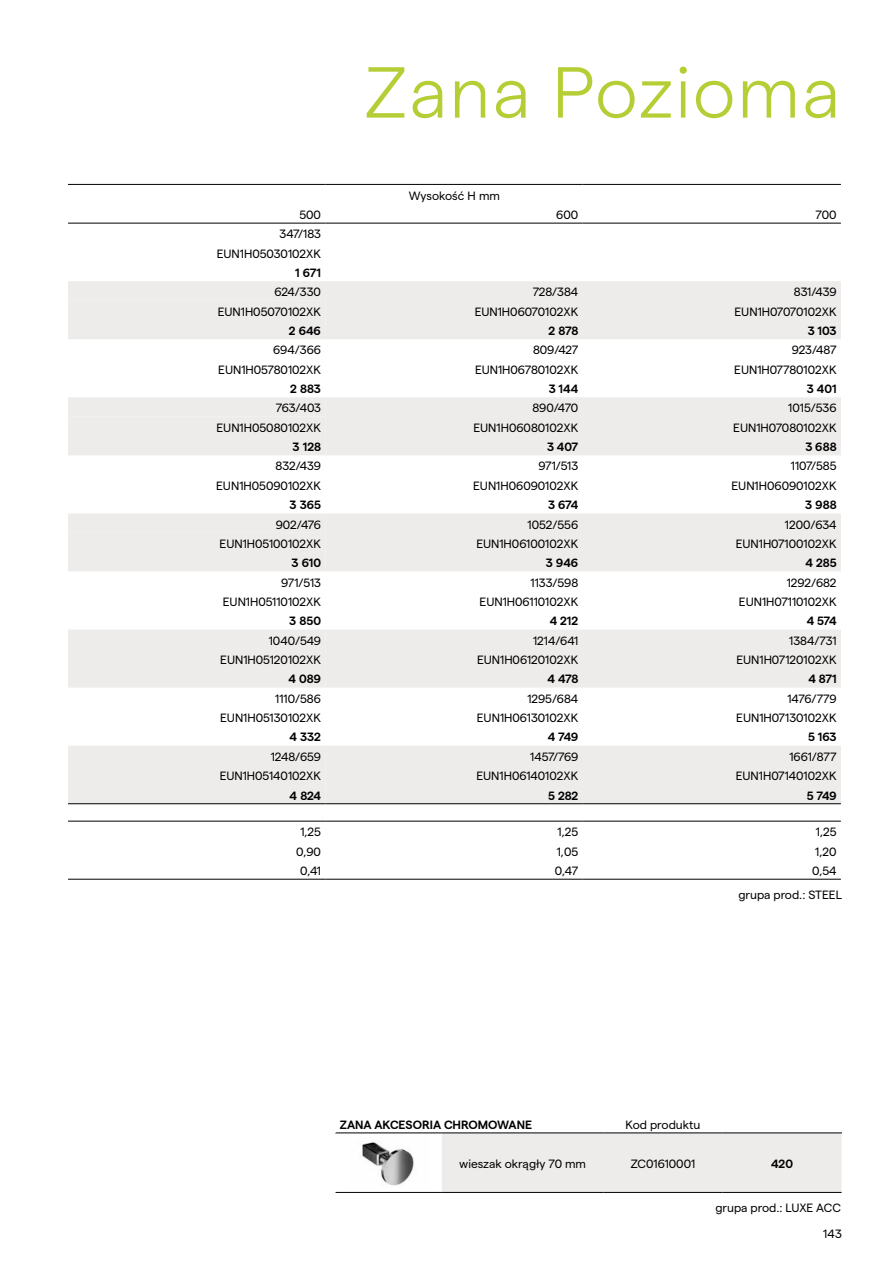
<style>
.page{position:relative;width:893px;height:1263px;background:#fff}
.page>*{position:absolute;margin:0;border:0;box-sizing:border-box;transform-origin:0 0}
.t1{font:300 72px "Matter";letter-spacing:.03em;color:#b6ce35}
.t2{font:12px/19.4px "Matter";color:#000;text-align:right}
.t3{font:600 12px "Matter";letter-spacing:-.005em;color:#000}
</style>
<div class="page">
<div style="left:68px;top:281px;width:257px;height:20px;background:#eeeceb"></div>
<svg style="left:325px;top:281px;width:516px;height:522px;fill:#eeeceb"></svg>
<svg style="left:68px;top:301px;width:257px;height:502px;fill:#eeeceb"></svg>
<hr style="left:68px;top:223px;width:257px;height:1px;background:#000">
<hr style="left:325px;top:223px;width:258px;height:1px;background:#000">
<hr style="left:583px;top:223px;width:258px;height:1px;background:#000">
<hr style="left:68px;top:184px;width:257px;height:1px;background:#000">
<hr style="left:325px;top:184px;width:258px;height:1px;background:#000">
<hr style="left:583px;top:184px;width:258px;height:1px;background:#000">
<hr style="left:68px;top:803px;width:257px;height:1px;background:#000">
<hr style="left:325px;top:803px;width:258px;height:1px;background:#000">
<hr style="left:583px;top:803px;width:258px;height:1px;background:#000">
<hr style="left:68px;top:821px;width:257px;height:1px;background:#000">
<hr style="left:325px;top:821px;width:258px;height:1px;background:#000">
<hr style="left:583px;top:821px;width:258px;height:1px;background:#000">
<hr style="left:68px;top:879px;width:257px;height:1px;background:#000">
<hr style="left:325px;top:879px;width:258px;height:1px;background:#000">
<hr style="left:583px;top:879px;width:258px;height:1px;background:#000">
<div style="left:442px;top:1132px;width:400px;height:60px;background:#eeeceb"></div>
<hr style="left:336px;top:1192px;width:106px;height:1px;background:#000">
<hr style="left:442px;top:1192px;width:161px;height:1px;background:#000">
<hr style="left:603px;top:1192px;width:119px;height:1px;background:#000">
<hr style="left:722px;top:1192px;width:120px;height:1px;background:#000">
<hr style="left:335px;top:1133px;width:107px;height:1px;background:#000">
<hr style="left:442px;top:1133px;width:161px;height:1px;background:#000">
<hr style="left:603px;top:1133px;width:119px;height:1px;background:#000">
<hr style="left:722px;top:1133px;width:120px;height:1px;background:#000">
<img style="left:360px;top:1142px;width:55px;height:44px">
<h1 class="t1" style="left:365px;top:40px;width:477px">Zana Pozioma</h1>
<p class="t2" style="left:409px;top:185px;width:93px">Wysokość H mm</p>
<p class="t2" style="left:299px;top:204px;width:23px">500</p>
<p class="t2" style="left:556px;top:204px;width:23px">600</p>
<p class="t2" style="left:816px;top:204px;width:23px">700</p>
<p class="t2" style="left:217px;top:223px;width:106px">347/183<br>EUN1H05030102XK</p>
<p class="t3" style="left:295px;top:264px;width:28px">1 671</p>
<p class="t2" style="left:274px;top:281px;width:48px">624/330</p>
<p class="t2" style="left:533px;top:281px;width:47px">728/384</p>
<p class="t2" style="left:794px;top:281px;width:44px">831/439</p>
<p class="t2" style="left:218px;top:301px;width:105px">EUN1H05070102XK</p>
<p class="t2" style="left:475px;top:301px;width:105px">EUN1H06070102XK</p>
<p class="t2" style="left:734px;top:301px;width:104px">EUN1H07070102XK</p>
<p class="t3" style="left:289px;top:322px;width:34px">2 646</p>
<p class="t3" style="left:549px;top:322px;width:31px">2 878</p>
<p class="t3" style="left:808px;top:322px;width:30px">3 103</p>
<p class="t2" style="left:273px;top:339px;width:49px">694/366</p>
<p class="t2" style="left:533px;top:339px;width:47px">809/427</p>
<p class="t2" style="left:792px;top:339px;width:46px">923/487</p>
<p class="t2" style="left:218px;top:359px;width:104px">EUN1H05780102XK</p>
<p class="t2" style="left:475px;top:359px;width:105px">EUN1H06780102XK</p>
<p class="t2" style="left:734px;top:359px;width:104px">EUN1H07780102XK</p>
<p class="t3" style="left:290px;top:380px;width:32px">2 883</p>
<p class="t3" style="left:549px;top:380px;width:31px">3 144</p>
<p class="t3" style="left:807px;top:380px;width:31px">3 401</p>
<p class="t2" style="left:276px;top:397px;width:47px">763/403</p>
<p class="t2" style="left:533px;top:397px;width:47px">890/470</p>
<p class="t2" style="left:788px;top:397px;width:50px">1015/536</p>
<p class="t2" style="left:216px;top:417px;width:106px">EUN1H05080102XK</p>
<p class="t2" style="left:473px;top:417px;width:106px">EUN1H06080102XK</p>
<p class="t2" style="left:733px;top:417px;width:105px">EUN1H07080102XK</p>
<p class="t3" style="left:293px;top:438px;width:30px">3 128</p>
<p class="t3" style="left:547px;top:438px;width:33px">3 407</p>
<p class="t3" style="left:805px;top:438px;width:33px">3 688</p>
<p class="t2" style="left:276px;top:456px;width:47px">832/439</p>
<p class="t2" style="left:539px;top:456px;width:41px">971/513</p>
<p class="t2" style="left:791px;top:456px;width:47px">1107/585</p>
<p class="t2" style="left:216px;top:475px;width:106px">EUN1H05090102XK</p>
<p class="t2" style="left:473px;top:475px;width:107px">EUN1H06090102XK</p>
<p class="t2" style="left:731px;top:475px;width:107px">EUN1H06090102XK</p>
<p class="t3" style="left:289px;top:496px;width:33px">3 365</p>
<p class="t3" style="left:548px;top:496px;width:32px">3 674</p>
<p class="t3" style="left:805px;top:496px;width:33px">3 988</p>
<p class="t2" style="left:276px;top:514px;width:47px">902/476</p>
<p class="t2" style="left:528px;top:514px;width:52px">1052/556</p>
<p class="t2" style="left:785px;top:514px;width:53px">1200/634</p>
<p class="t2" style="left:220px;top:533px;width:103px">EUN1H05100102XK</p>
<p class="t2" style="left:476px;top:533px;width:103px">EUN1H06100102XK</p>
<p class="t2" style="left:736px;top:533px;width:102px">EUN1H07100102XK</p>
<p class="t3" style="left:292px;top:554px;width:31px">3 610</p>
<p class="t3" style="left:546px;top:554px;width:34px">3 946</p>
<p class="t3" style="left:806px;top:554px;width:33px">4 285</p>
<p class="t2" style="left:281px;top:572px;width:41px">971/513</p>
<p class="t2" style="left:531px;top:572px;width:49px">1133/598</p>
<p class="t2" style="left:787px;top:572px;width:51px">1292/682</p>
<p class="t2" style="left:223px;top:591px;width:100px">EUN1H05110102XK</p>
<p class="t2" style="left:480px;top:591px;width:100px">EUN1H06110102XK</p>
<p class="t2" style="left:739px;top:591px;width:99px">EUN1H07110102XK</p>
<p class="t3" style="left:289px;top:612px;width:33px">3 850</p>
<p class="t3" style="left:550px;top:612px;width:30px">4 212</p>
<p class="t3" style="left:807px;top:612px;width:31px">4 574</p>
<p class="t2" style="left:269px;top:630px;width:54px">1040/549</p>
<p class="t2" style="left:533px;top:630px;width:47px">1214/641</p>
<p class="t2" style="left:789px;top:630px;width:49px">1384/731</p>
<p class="t2" style="left:220px;top:649px;width:102px">EUN1H05120102XK</p>
<p class="t2" style="left:477px;top:649px;width:103px">EUN1H06120102XK</p>
<p class="t2" style="left:736px;top:649px;width:102px">EUN1H07120102XK</p>
<p class="t3" style="left:288px;top:670px;width:34px">4 089</p>
<p class="t3" style="left:548px;top:670px;width:32px">4 478</p>
<p class="t3" style="left:808px;top:670px;width:30px">4 871</p>
<p class="t2" style="left:275px;top:688px;width:47px">1110/586</p>
<p class="t2" style="left:527px;top:688px;width:52px">1295/684</p>
<p class="t2" style="left:787px;top:688px;width:51px">1476/779</p>
<p class="t2" style="left:220px;top:707px;width:102px">EUN1H05130102XK</p>
<p class="t2" style="left:477px;top:707px;width:103px">EUN1H06130102XK</p>
<p class="t2" style="left:736px;top:707px;width:102px">EUN1H07130102XK</p>
<p class="t3" style="left:289px;top:728px;width:33px">4 332</p>
<p class="t3" style="left:548px;top:728px;width:32px">4 749</p>
<p class="t3" style="left:808px;top:728px;width:30px">5 163</p>
<p class="t2" style="left:271px;top:746px;width:52px">1248/659</p>
<p class="t2" style="left:530px;top:746px;width:50px">1457/769</p>
<p class="t2" style="left:789px;top:746px;width:49px">1661/877</p>
<p class="t2" style="left:220px;top:765px;width:103px">EUN1H05140102XK</p>
<p class="t2" style="left:476px;top:765px;width:103px">EUN1H06140102XK</p>
<p class="t2" style="left:736px;top:765px;width:102px">EUN1H07140102XK</p>
<p class="t3" style="left:290px;top:786px;width:33px">4 824</p>
<p class="t3" style="left:548px;top:786px;width:32px">5 282</p>
<p class="t3" style="left:807px;top:786px;width:31px">5 749</p>
<p class="t2" style="left:300px;top:821px;width:22px">1,25</p>
<p class="t2" style="left:558px;top:821px;width:22px">1,25</p>
<p class="t2" style="left:816px;top:821px;width:22px">1,25</p>
<p class="t2" style="left:296px;top:841px;width:27px">0,90</p>
<p class="t2" style="left:557px;top:841px;width:23px">1,05</p>
<p class="t2" style="left:815px;top:841px;width:23px">1,20</p>
<p class="t2" style="left:300px;top:860px;width:22px">0,41</p>
<p class="t2" style="left:555px;top:860px;width:25px">0,47</p>
<p class="t2" style="left:812px;top:860px;width:26px">0,54</p>
<p class="t2" style="left:738px;top:884px;width:105px">grupa prod.: STEEL</p>
<p class="t3" style="left:340px;top:1115px;width:194px">ZANA AKCESORIA CHROMOWANE</p>
<p class="t2" style="left:626px;top:1114px;width:76px">Kod produktu</p>
<p class="t2" style="left:459px;top:1153px;width:128px">wieszak okrągły 70 mm</p>
<p class="t2" style="left:631px;top:1153px;width:66px">ZC01610001</p>
<p class="t3" style="left:771px;top:1155px;width:23px">420</p>
<p class="t2" style="left:715px;top:1197px;width:127px">grupa prod.: LUXE ACC</p>
<p class="t2" style="left:823px;top:1223px;width:20px">143</p>
</div>
